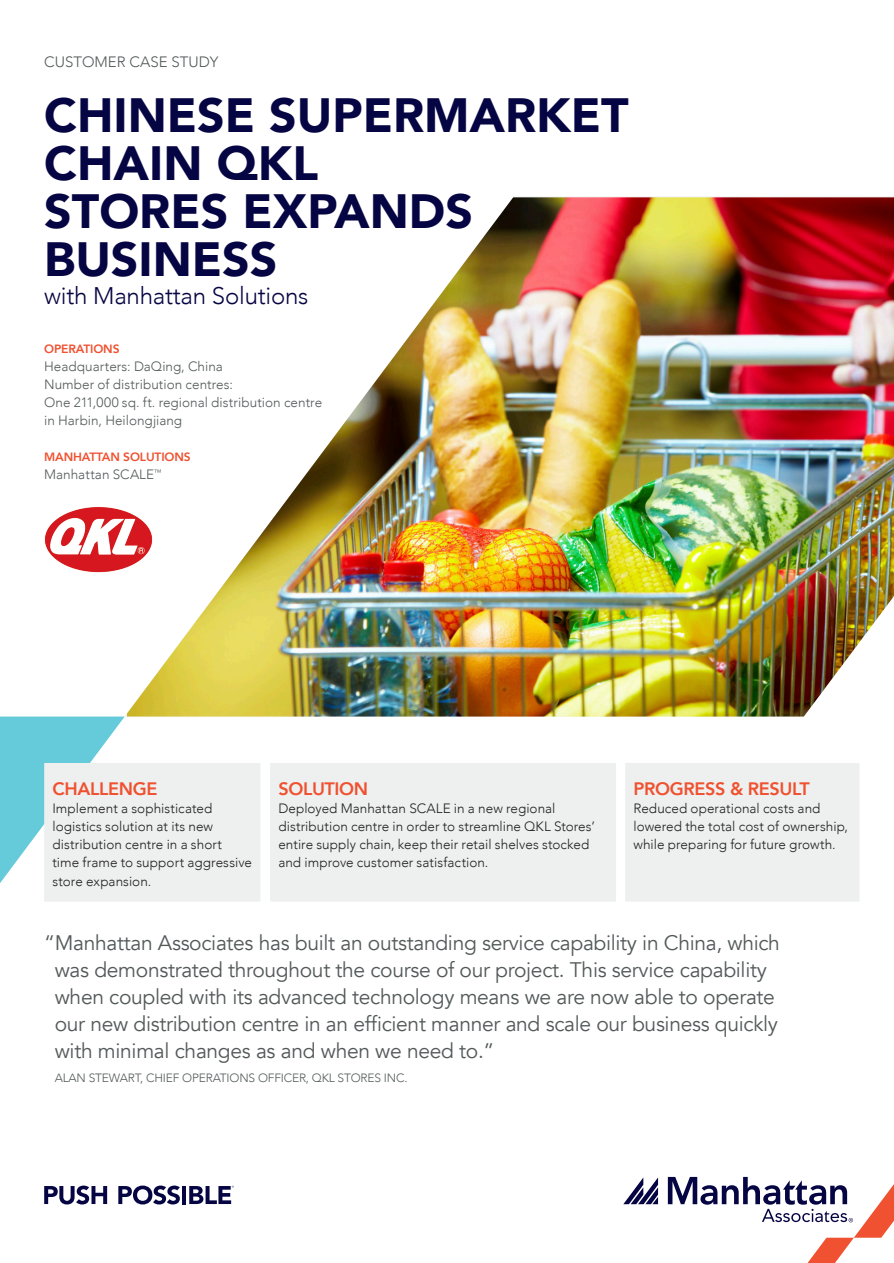
<style>
.page{position:relative;width:894px;height:1263px;background:#fff}
.page>*{position:absolute;margin:0;border:0;box-sizing:border-box;transform-origin:0 0}
.t1{font:900 48px "Avenir";color:#060543}
.t2{font:300 24px "Avenir";letter-spacing:-.01em;color:#060543}
.callout_quote{font:21px/27px "Avenir";letter-spacing:-.015em;color:#535959}
.t3{font:800 18px "Avenir";letter-spacing:-.02em;color:#f05130}
.MINI_BROW{font:300 15px "Avenir";color:#535959}
.Body_Copy{font:300 13.5px/18px "Avenir";letter-spacing:.005em;color:#231f20}
.Body_gray{font:300 13.5px "Avenir";letter-spacing:.005em;color:#535959}
.callout_quote-2{font:300 12px "Avenir";letter-spacing:-.015em;color:#535959}
.t4{font:800 12px "Avenir";letter-spacing:-.01em;color:#f05130}
</style>
<div class="page">
<img style="left:127px;top:197px;width:766px;height:519px">
<svg style="left:0;top:716px;width:125px;height:167px"></svg>
<svg style="left:44px;top:1185px;width:63px;height:19px"></svg>
<svg style="left:118px;top:1185px;width:62px;height:19px"></svg>
<hr style="left:182px;top:1186px;width:4px;height:18px;background:#060543">
<svg style="left:189px;top:1185px;width:45px;height:19px"></svg>
<div style="left:45px;top:763px;width:214px;height:138px;background:#edf0ef"></div>
<div style="left:44px;top:763px;width:216px;height:138px;border:2px solid #edf0ef"></div>
<div style="left:271px;top:763px;width:344px;height:138px;background:#edf0ef"></div>
<div style="left:625px;top:763px;width:233px;height:138px;background:#edf0ef"></div>
<svg style="left:623px;top:1177px;width:34px;height:27px"></svg>
<svg style="left:667px;top:1176px;width:226px;height:87px"></svg>
<img style="left:44px;top:507px;width:108px;height:65px">
<p class="MINI_BROW" style="left:44px;top:53px;width:176px">CUSTOMER CASE STUDY</p>
<p class="t1" style="left:44px;top:74px;width:586px">CHINESE SUPERMARKET</p>
<p class="t1" style="left:44px;top:122px;width:275px">CHAIN QKL</p>
<p class="t1" style="left:44px;top:170px;width:430px">STORES EXPANDS</p>
<p class="t1" style="left:44px;top:218px;width:234px">BUSINESS</p>
<p class="t2" style="left:44px;top:281px;width:266px">with Manhattan Solutions</p>
<p class="t4" style="left:44px;top:339px;width:77px">OPERATIONS</p>
<p class="Body_gray" style="left:44px;top:358px;width:180px">Headquarters: DaQing, China</p>
<p class="Body_gray" style="left:44px;top:376px;width:190px">Number of distribution centres:</p>
<p class="Body_gray" style="left:44px;top:394px;width:279px">One 211,000 sq. ft. regional distribution centre</p>
<p class="Body_gray" style="left:44px;top:412px;width:139px">in Harbin, Heilongjiang</p>
<p class="t4" style="left:44px;top:447px;width:148px">MANHATTAN SOLUTIONS</p>
<p class="Body_gray" style="left:44px;top:466px;width:119px">Manhattan SCALE<sup>™</sup></p>
<p class="t3" style="left:52px;top:775px;width:106px">CHALLENGE</p>
<p class="Body_Copy" style="left:52px;top:800px;width:201px">Implement a sophisticated logistics solution at its new distribution centre in a short time frame to support aggressive store expansion.</p>
<p class="t3" style="left:278px;top:775px;width:91px">SOLUTION</p>
<p class="Body_Copy" style="left:278px;top:800px;width:318px">Deployed Manhattan SCALE in a new regional distribution centre in order to streamline QKL Stores’ entire supply chain, keep their retail shelves stocked and improve customer satisfaction.</p>
<p class="t3" style="left:633px;top:775px;width:178px">PROGRESS &amp; RESULT</p>
<p class="Body_Copy" style="left:633px;top:800px;width:216px">Reduced operational costs and lowered the total cost of ownership, while preparing for future growth.</p>
<p class="callout_quote" style="left:55px;top:930px;width:726px;text-indent:-11px">“Manhattan Associates has built an outstanding service capability in China, which was demonstrated throughout the course of our project. This service capability when coupled with its advanced technology means we are now able to operate our new distribution centre in an efficient manner and scale our business quickly with minimal changes as and when we need to.”</p>
<p class="callout_quote-2" style="left:55px;top:1071px;width:354px">ALAN STEWART, CHIEF OPERATIONS OFFICER, QKL STORES INC.</p>
</div>
